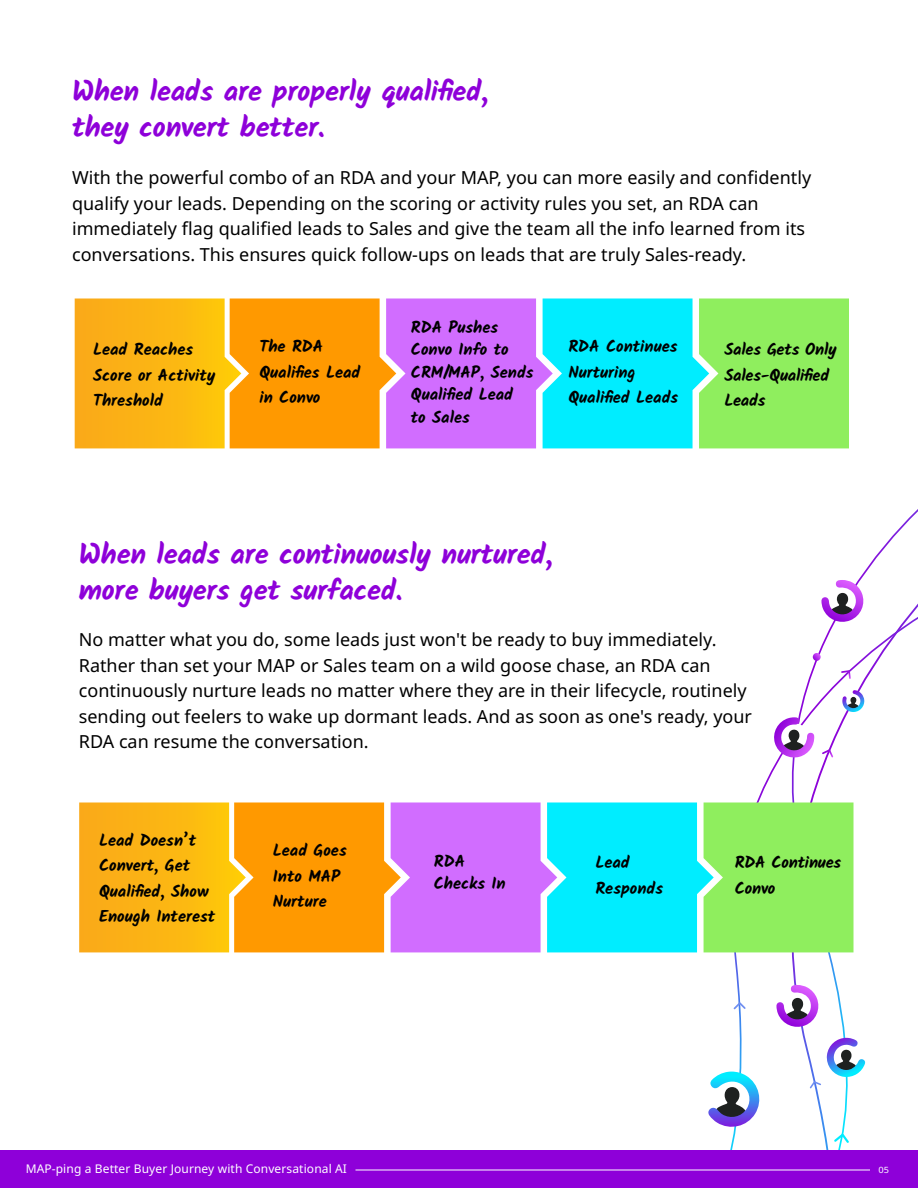
<style>
.page{position:relative;width:918px;height:1188px;background:#fff}
.page>*{position:absolute;margin:0;border:0;box-sizing:border-box;transform-origin:0 0}
.t1{font:700 28.5px/36px "Kalam";letter-spacing:-.01em;color:#8e00d9}
.t2{font:18px/25.5px "Noto Sans";color:#000}
.t3{font:700 16.5px/25.5px "Kalam";color:#000}
.t4{font:12px "Noto Sans";letter-spacing:.01em;color:#fff}
.t5{font:8.7px "Noto Sans";color:#fff;scale:1.06 1}
</style>
<div class="page">
<svg style="left:665px;top:603px;width:253px;height:547px"></svg>
<svg style="left:772px;top:717px;width:42px;height:43px"></svg>
<svg style="left:708px;top:1072px;width:55px;height:59px"></svg>
<svg style="left:776px;top:985px;width:45px;height:45px"></svg>
<svg style="left:821px;top:580px;width:45px;height:45px"></svg>
<svg style="left:832px;top:1132px;width:19px;height:13px"></svg>
<svg style="left:842px;top:690px;width:23px;height:22px"></svg>
<svg style="left:841px;top:670px;width:10px;height:9px"></svg>
<svg style="left:822px;top:749px;width:11px;height:9px"></svg>
<svg style="left:808px;top:1038px;width:58px;height:52px"></svg>
<svg style="left:732px;top:1001px;width:15px;height:10px"></svg>
<svg style="left:813px;top:653px;width:8px;height:8px"></svg>
<svg style="left:75px;top:298px;width:774px;height:150px;background:#afba81"></svg>
<svg style="left:79px;top:802px;width:775px;height:150px;background:#afba81"></svg>
<div style="left:0;top:1150px;width:918px;height:38px;background:#8e00d9"></div>
<hr style="left:356px;top:1170px;width:514px;height:1px;background:#fff">
<h1 class="t1" style="left:72px;top:74px;width:418px">When leads are properly qualified, they convert better.</h1>
<p class="t2" style="left:72px;top:165px;width:741px">With the powerful combo of an RDA and your MAP, you can more easily and confidently qualify your leads. Depending on the scoring or activity rules you set, an RDA can immediately flag qualified leads to Sales and give the team all the info learned from its conversations. This ensures quick follow-ups on leads that are truly Sales-ready.</p>
<p class="t3" style="left:411px;top:316px;width:124px;line-height:22.5px">RDA Pushes<br>Convo Info to<br>CRM/MAP, Sends<br>Qualified Lead<br>to Sales</p>
<p class="t3" style="left:259px;top:334px;width:103px">The RDA<br>Qualifies Lead in Convo</p>
<p class="t3" style="left:724px;top:337px;width:114px">Sales Gets Only<br>Sales-Qualified<br>Leads</p>
<p class="t3" style="left:93px;top:337px;width:124px">Lead Reaches<br>Score or Activity<br>Threshold</p>
<p class="t3" style="left:568px;top:334px;width:111px">RDA Continues<br>Nurturing<br>Qualified Leads</p>
<h1 class="t1" style="left:79px;top:536px;width:476px">When leads are continuously nurtured, more buyers get surfaced.</h1>
<p class="t2" style="left:79px;top:628px;width:675px">No matter what you do, some leads just won't be ready to buy immediately.<br>Rather than set your MAP or Sales team on a wild goose chase, an RDA can continuously nurture leads no matter where they are in their lifecycle, routinely sending out feelers to wake up dormant leads. And as soon as one's ready, your RDA can resume the conversation.</p>
<p class="t3" style="left:99px;top:827px;width:118px">Lead Doesn’t<br>Convert, Get<br>Qualified, Show<br>Enough Interest</p>
<p class="t3" style="left:273px;top:838px;width:75px">Lead Goes<br>Into MAP<br>Nurture</p>
<p class="t3" style="left:434px;top:850px;width:74px;line-height:22.5px">RDA<br>Checks In</p>
<p class="t3" style="left:595px;top:850px;width:69px">Lead<br>Responds</p>
<p class="t3" style="left:735px;top:850px;width:108px">RDA Continues<br>Convo</p>
<p class="t4" style="left:26px;top:1160px;width:323px">MAP-ping a Better Buyer Journey with Conversational AI</p>
<p class="t5" style="left:878px;top:1164px;width:12px">05</p>
</div>
